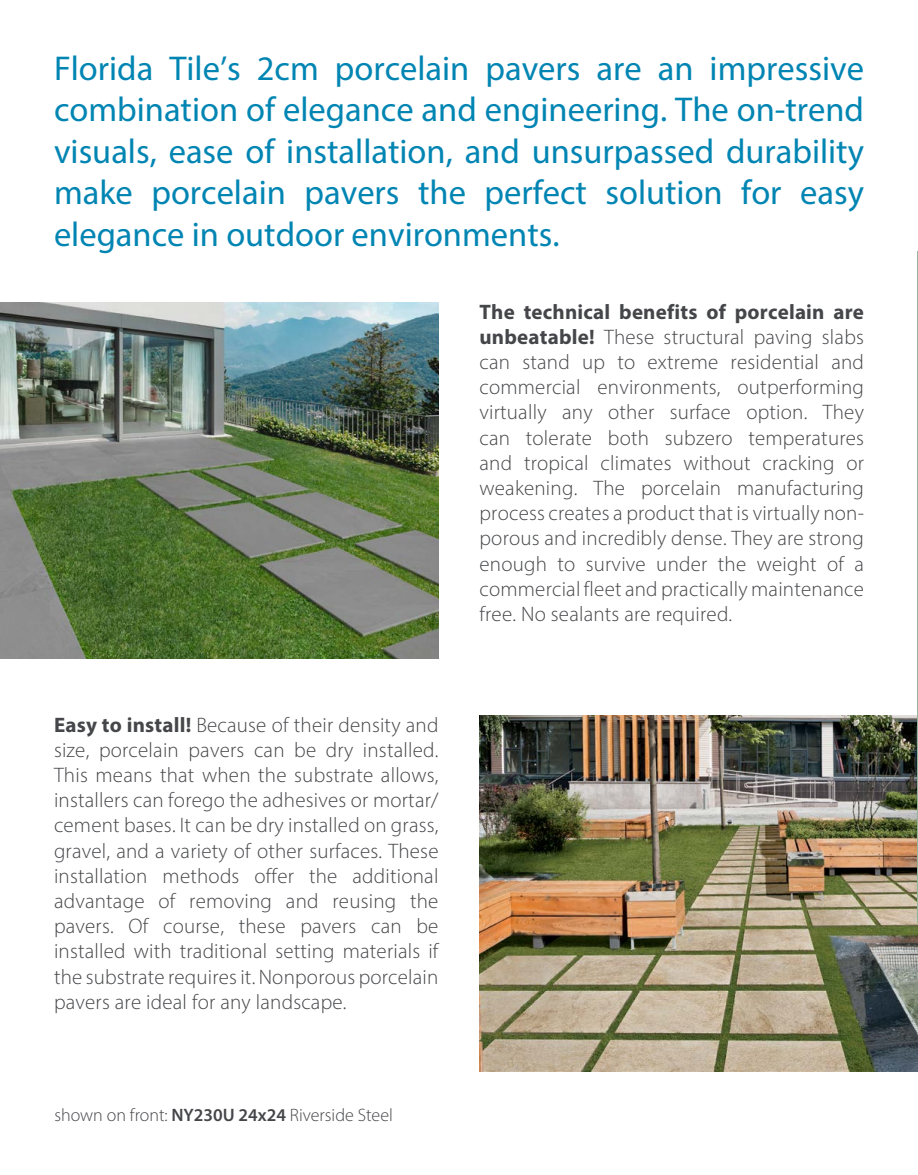
<style>
.page{position:relative;width:918px;height:1175px;background:#fff}
.page>*{position:absolute;margin:0;border:0;box-sizing:border-box;transform-origin:0 0}
.t1{font:34.5px/41.4px "Myriad Pro";color:#0085b3;text-align:justify}
.t2{font:300 21px/25.2px "Myriad Pro";letter-spacing:.01em;color:#454649;text-align:justify}
.t3{font:300 18px "Myriad Pro";color:#454649}
.s1{font-weight:700}
.s2{font-weight:600}
</style>
<div class="page">
<img style="left:0;top:303px;width:438px;height:355px">
<img style="left:480px;top:715px;width:438px;height:356px">
<hr style="left:917px;top:252px;width:1px;height:671px;background:#93b69a">
<p class="t1" style="left:54px;top:47px;width:812px">Florida Tile’s 2cm porcelain pavers are an impressive combination of elegance and engineering. The on-trend visuals, ease of installation, and unsurpassed durability make porcelain pavers the perfect solution for easy elegance in outdoor environments.</p>
<p class="t2" style="left:54px;top:711px;width:386px"><span class="s1">Easy to install!</span> Because of their density and size, porcelain pavers can be dry installed.<br>This means that when the substrate allows, installers can forego the adhesives or mortar/ cement bases. It can be dry installed on grass, gravel, and a variety of other surfaces. These installation methods offer the additional advantage of removing and reusing the pavers. Of course, these pavers can be installed with traditional setting materials if the substrate requires it. Nonporous porcelain pavers are ideal for any landscape.</p>
<p class="t3" style="left:54px;top:1104px;width:340px">shown on front: <span class="s2">NY230U 24x24</span> Riverside Steel</p>
<p class="t2" style="left:480px;top:299px;width:386px"><span class="s1">The technical benefits of porcelain are unbeatable!</span> These structural paving slabs can stand up to extreme residential and commercial environments, outperforming virtually any other surface option. They can tolerate both subzero temperatures and tropical climates without cracking or weakening. The porcelain manufacturing process creates a product that is virtually non&shy;porous and incredibly dense. They are strong enough to survive under the weight of a commercial fleet and practically maintenance free. No sealants are required.</p>
</div>
